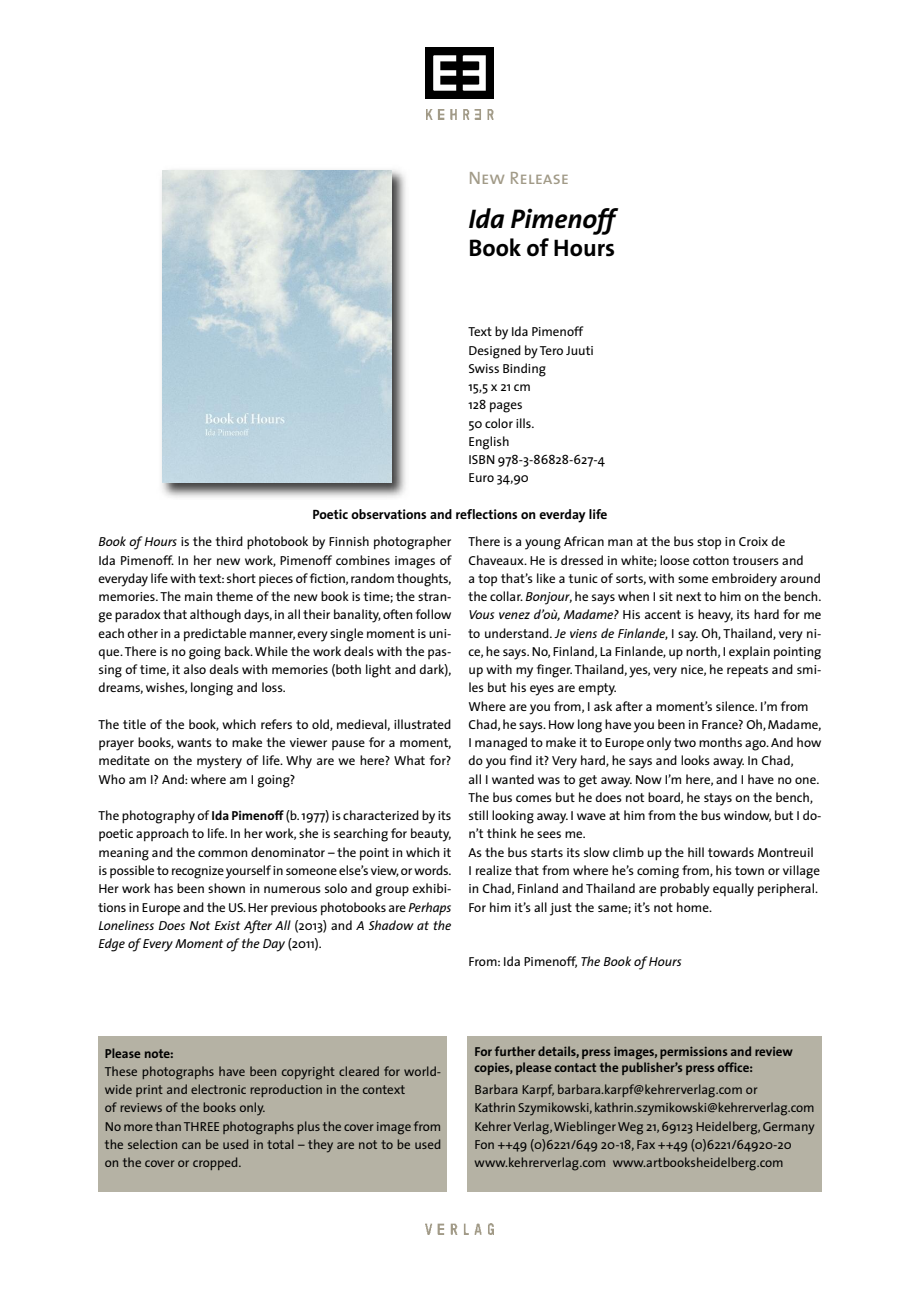
<style>
.page{position:relative;width:920px;height:1290px;background:#fff}
.page>*{position:absolute;margin:0;border:0;box-sizing:border-box;transform-origin:0 0}
.t1{font:italic 700 27px "The Sans";color:#000}
.t2{font:700 24px "The Sans";color:#000}
.t3{font:18px "The Sans Caps";color:#a19a87}
.t4{font:700 13.5px "The Sans";color:#000}
.t5{font:13.05px/18.3px "The Sans";color:#000}
.t6{font:700 13.05px/16.5px "The Sans";color:#000}
.s1{font-style:italic}
.s2{font-weight:700}
</style>
<div class="page">
<img style="left:426px;top:1224px;width:68px;height:10px">
<img style="left:426px;top:48px;width:68px;height:51px">
<img style="left:426px;top:109px;width:68px;height:10px">
<img style="left:161px;top:169px;width:245px;height:329px">
<img style="left:163px;top:171px;width:229px;height:312px">
<div style="left:467px;top:1036px;width:354px;height:156px;background:#b5b2a4"></div>
<div style="left:99px;top:1036px;width:348px;height:156px;background:#b5b2a4"></div>
<h3 class="t3" style="left:468px;top:172px;width:102px">New Release</h3>
<h1 class="t1" style="left:468px;top:208px;width:148px">Ida Pimenoff</h1>
<h2 class="t2" style="left:468px;top:239px;width:148px">Book of Hours</h2>
<p class="t5" style="left:468px;top:324px;width:138px">Text by Ida Pimenoff<br>Designed by Tero Juuti<br>Swiss Binding<br>15,5 x 21 cm<br>128 pages<br>50 color ills.<br>English<br>ISBN 978-3-86828-627-4<br>Euro 34,90</p>
<p class="t4" style="left:312px;top:509px;width:297px">Poetic observations and reflections on everday life</p>
<p class="t5" style="left:99px;top:534px;width:354px;text-align:justify"><span class="s1">Book of Hours</span> is the third photobook by Finnish photographer Ida Pimenoff. In her new work, Pimenoff combines images of everyday life with text: short pieces of fiction,random thoughts, memories. The main theme of the new book is time; the stran&shy;ge paradox that although days, in all their banality, often follow each other in a predictable manner, every single moment is uni&shy;que. There is no going back.While the work deals with the pas&shy;sing of time, it also deals with memories (both light and dark), dreams, wishes, longing and loss.</p>
<p class="t5" style="left:99px;top:717px;width:354px;text-align:justify">The title of the book, which refers to old, medieval, illustrated prayer books, wants to make the viewer pause for a moment, meditate on the mystery of life. Why are we here? What for?<br>Who am I? And: where am I going?</p>
<p class="t5" style="left:99px;top:808px;width:354px;text-align:justify">The photography of <span class="s2">Ida Pimenoff</span> (b.1977) is characterized by its poetic approach to life. In her work, she is searching for beauty, meaning and the common denominator – the point in which it is possible to recognize yourself in someone else’s view,or words.<br>Her work has been shown in numerous solo and group exhibi&shy;tions in Europe and the US.Her previous photobooks are <span class="s1">Perhaps Loneliness Does Not Exist After All</span> (2013) and <span class="s1">A Shadow at the Edge of Every Moment of the Day</span> (2011).</p>
<p class="t5" style="left:468px;top:534px;width:354px">There is a young African man at the bus stop in Croix de Chaveaux. He is dressed in white; loose cotton trousers and<br>a top that’s like a tunic of sorts, with some embroidery around the collar. <span class="s1">Bonjour</span>, he says when I sit next to him on the bench.<br><span class="s1">Vous venez d’où, Madame?</span> His accent is heavy, its hard for me to understand. <span class="s1">Je viens de Finlande</span>, I say. Oh, Thailand, very ni&shy;ce, he says. No, Finland, La Finlande, up north, I explain pointing up with my finger. Thailand, yes, very nice, he repeats and smi&shy;les but his eyes are empty.<br>Where are you from, I ask after a moment’s silence. I’m from Chad, he says.How long have you been in France? Oh,Madame, I managed to make it to Europe only two months ago. And how do you find it? Very hard, he says and looks away. In Chad,<br>all I wanted was to get away. Now I’m here, and I have no one.<br>The bus comes but he does not board, he stays on the bench, still looking away. I wave at him from the bus window, but I do&shy;n’t think he sees me.<br>As the bus starts its slow climb up the hill towards Montreuil<br>I realize that from where he’s coming from, his town or village in Chad, Finland and Thailand are probably equally peripheral.<br>For him it’s all just the same; it’s not home.</p>
<p class="t5" style="left:468px;top:954px;width:215px">From: Ida Pimenoff, <span class="s1">The Book of Hours</span></p>
<p class="t6" style="left:105px;top:1046px;width:71px">Please note:</p>
<p class="t5" style="left:105px;top:1063px;width:338px">These photographs have been copyright cleared for world&shy;wide print and electronic reproduction in the context<br>of reviews of the books only.<br>No more thanTHREE photographs plus the cover image from the selection can be used in total – they are not to be used on the cover or cropped.</p>
<p class="t6" style="left:475px;top:1044px;width:320px">For further details, press images, permissions and review copies, please contact the publisher’s press office:</p>
<p class="t5" style="left:475px;top:1082px;width:342px">Barbara Karpf, barbara.karpf@kehrerverlag.com or<br>Kathrin Szymikowski, kathrin.szymikowski@kehrerverlag.com Kehrer Verlag,WieblingerWeg 21,69123 Heidelberg,Germany Fon ++49 (0)6221/649 20-18, Fax ++49 (0)6221/64920-20 www.kehrerverlag.com www.artbooksheidelberg.com</p>
</div>
